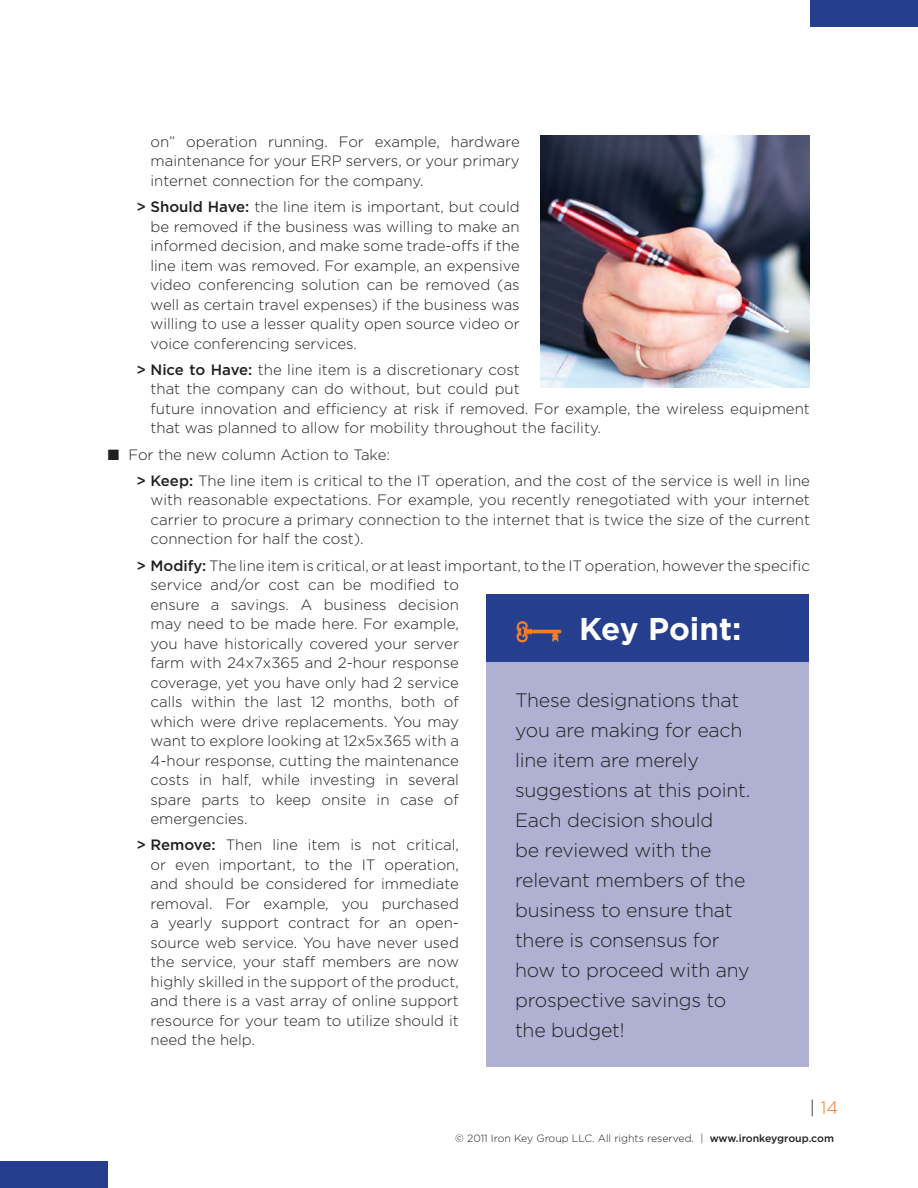
<style>
.page{position:relative;width:918px;height:1188px;background:#fff}
.page>*{position:absolute;margin:0;border:0;box-sizing:border-box;transform-origin:0 0}
.t1{font:700 31.5px "Gotham";letter-spacing:-.005em;color:#fff}
.t2{font:300 19.5px/30px "Gotham";letter-spacing:-.01em;color:#231f20}
.t3{font:300 18px "Gotham";color:#f47d25}
.t4{font:300 15px/19.5px "Gotham";color:#231f20;text-align:justify}
.t5{font:300 10.5px "Gotham";color:#231f20}
.s1{font-weight:500}
.s2{color:#231f20}
</style>
<div class="page">
<div style="left:0;top:1161px;width:108px;height:27px;background:#253f8e"></div>
<div style="left:810px;top:0;width:108px;height:27px;background:#253f8e"></div>
<div style="left:486px;top:594px;width:322px;height:472px;background:#afb0d2"></div>
<div style="left:486px;top:595px;width:322px;height:67px;background:#253f8e"></div>
<img style="left:540px;top:135px;width:270px;height:253px">
<p class="t4" style="left:151px;top:132px;width:371px">on” operation running. For example, hardware maintenance for your ERP servers, or your primary internet connection for the company.</p>
<p class="t4" style="left:151px;top:197px;width:371px;text-indent:-14px"><span class="s1">&gt; Should Have:</span> the line item is important, but could be removed if the business was willing to make an informed decision, and make some trade-offs if the line item was removed. For example, an expensive video conferencing solution can be removed (as well as certain travel expenses) if the business was willing to use a lesser quality open source video or voice conferencing services.</p>
<p class="t4" style="left:151px;top:360px;width:661px;text-align:left;text-indent:-14px"><span class="s1">&gt; Nice to Have:</span> the line item is a discretionary cost<br>that the company can do without, but could put<br>future innovation and efficiency at risk if removed. For example, the wireless equipment that was planned to allow for mobility throughout the facility.</p>
<p class="t4" style="left:136px;top:441px;width:675px;line-height:26.2px;text-indent:-28px">■ For the new column Action to Take:<br><span class="s1">&gt; Keep:</span> The line item is critical to the IT operation, and the cost of the service is well in line</p>
<p class="t4" style="left:151px;top:490px;width:661px">with reasonable expectations. For example, you recently renegotiated with your internet carrier to procure a primary connection to the internet that is twice the size of the current connection for half the cost).</p>
<p class="t4" style="left:151px;top:555px;width:661px;text-align:left;text-indent:-14px"><span class="s1">&gt; Modify:</span> The line item is critical, or at least important, to the IT operation, however the specific service and/or cost can be modified to<br>ensure a savings. A business decision<br>may need to be made here. For example,<br>you have historically covered your server<br>farm with 24x7x365 and 2-hour response<br>coverage, yet you have only had 2 service<br>calls within the last 12 months, both of<br>which were drive replacements. You may<br>want to explore looking at 12x5x365 with a<br>4-hour response, cutting the maintenance<br>costs in half, while investing in several<br>spare parts to keep onsite in case of<br>emergencies.</p>
<p class="t4" style="left:151px;top:835px;width:310px;text-indent:-14px"><span class="s1">&gt; Remove:</span> Then line item is not critical, or even important, to the IT operation, and should be considered for immediate removal. For example, you purchased a yearly support contract for an open&shy;source web service. You have never used the service, your staff members are now highly skilled in the support of the product, and there is a vast array of online support resource for your team to utilize should it need the help.</p>
<h1 class="t1" style="left:579px;top:608px;width:164px">Key Point:</h1>
<p class="t2" style="left:515px;top:685px;width:237px">These designations that you are making for each line item are merely suggestions at this point.<br>Each decision should<br>be reviewed with the relevant members of the business to ensure that there is consensus for how to proceed with any prospective savings to the budget!</p>
<p class="t3" style="left:810px;top:1096px;width:30px"><span class="s2">|</span> 14</p>
<p class="t5" style="left:455px;top:1132px;width:380px">© 2011 Iron Key Group LLC. All rights reserved. | <span class="s1">www.ironkeygroup.com</span></p>
</div>
